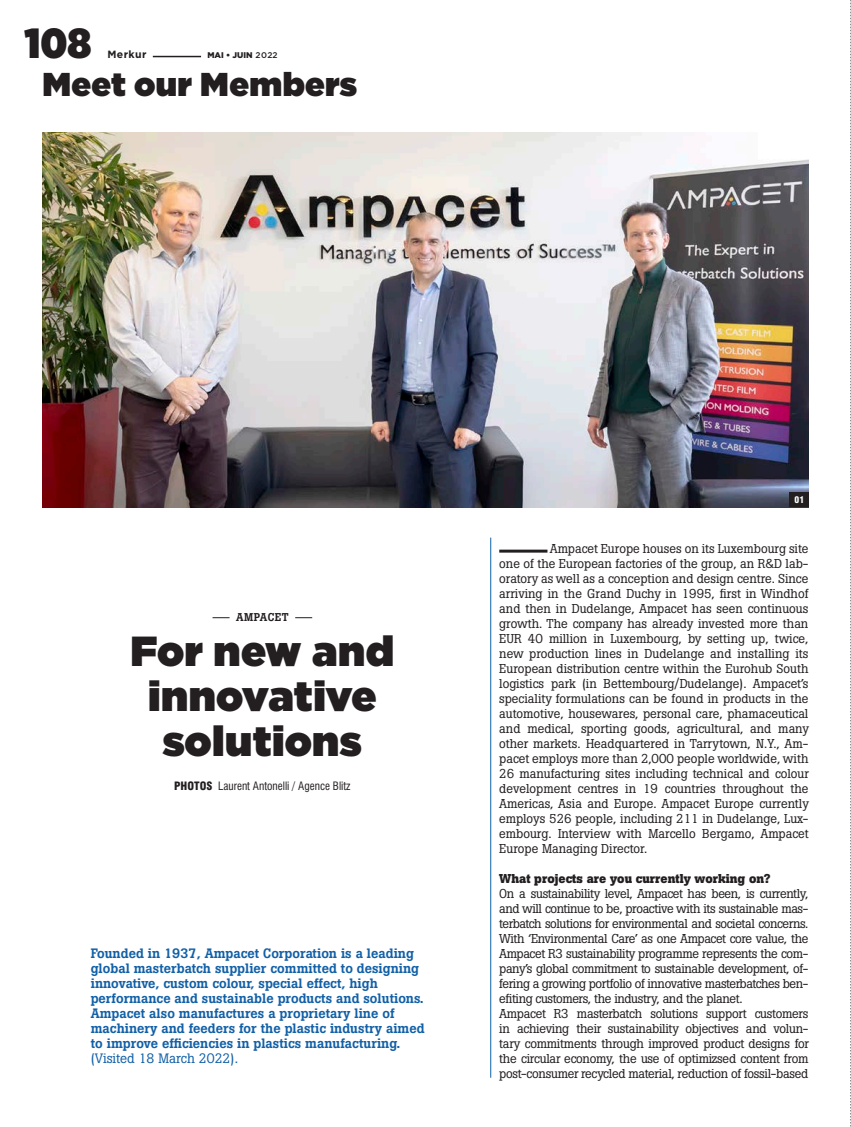
<style>
.page{position:relative;width:851px;height:1127px;background:#fff}
.page>*{position:absolute;margin:0;border:0;box-sizing:border-box;transform-origin:0 0}
.t1{font:42px/45px "Gotham Ultra";letter-spacing:.005em;color:#231f20;text-align:center}
.t2{font:900 42px "Gotham Narrow";color:#231f20}
.t3{font:33px "Gotham Ultra";letter-spacing:.01em;color:#231f20}
.t4{font:500 13.5px/15px "Boton Pro";color:#1160a7}
.t5{font:13.5px "Boton Pro";color:#1160a7}
.t6{font:12.75px/15px "Boton Pro";letter-spacing:-.03em;color:#231f20;text-align:justify}
.t7{font:700 12.75px "Boton Pro";color:#231f20}
.t8{font:condensed 11.25px "Swiss 721 BT";color:#231f20}
.t9{font:500 11.25px "Boton Pro";letter-spacing:.03em;color:#231f20}
.t10{font:700 10.5px "Gotham";letter-spacing:.035em;color:#231f20}
.t11{font:900 condensed 9px "Swiss 721 BT";color:#fff}
.t12{font:900 8.25px "Gotham";color:#231f20}
.s1{font-weight:500}
.s2{font-weight:900}
</style>
<div class="page">
<svg style="left:850px;top:0;width:1px;height:1127px"></svg>
<img style="left:43px;top:133px;width:765px;height:374px">
<hr style="left:499px;top:550px;width:48px;height:3px;background:#231f20">
<hr style="left:490px;top:538px;width:1px;height:540px;background:#1160a7">
<svg style="left:212px;top:617px;width:17px;height:1px"></svg>
<svg style="left:295px;top:617px;width:17px;height:1px"></svg>
<hr style="left:153px;top:56px;width:48px;height:1px;background:#231f20">
<div style="left:789px;top:492px;width:19px;height:15px;background:#231f20"></div>
<h1 class="t2" style="left:25px;top:14px;width:68px">108</h1>
<p class="t10" style="left:107px;top:48px;width:40px">Merkur</p>
<p class="t12" style="left:207px;top:50px;width:72px">MAI • JUIN <span class="s1">2022</span></p>
<h2 class="t3" style="left:43px;top:65px;width:316px">Meet our Members</h2>
<p class="t9" style="left:236px;top:610px;width:54px">AMPACET</p>
<h1 class="t1" style="left:131px;top:628px;width:265px">For new and innovative solutions</h1>
<p class="t8" style="left:174px;top:779px;width:178px"><span class="s2">PHOTOS</span> Laurent Antonelli / Agence Blitz</p>
<p class="t4" style="left:91px;top:945px;width:335px">Founded in 1937, Ampacet Corporation is a leading global masterbatch supplier committed to designing innovative, custom colour, special effect, high performance and sustainable products and solutions.<br>Ampacet also manufactures a proprietary line of machinery and feeders for the plastic industry aimed to improve efficiencies in plastics manufacturing.</p>
<p class="t5" style="left:91px;top:1049px;width:149px">(Visited 18 March 2022).</p>
<p class="t11" style="left:794px;top:494px;width:11px">01</p>
<p class="t6" style="left:499px;top:541px;width:311px;text-indent:51px">Ampacet Europe houses on its Luxembourg site one of the European factories of the group, an R&amp;D lab&shy;oratory as well as a conception and design centre. Since arriving in the Grand Duchy in 1995, first in Windhof and then in Dudelange, Ampacet has seen continuous growth. The company has already invested more than EUR 40 million in Luxembourg, by setting up, twice, new production lines in Dudelange and installing its European distribution centre within the Eurohub South logistics park (in Bettembourg/Dudelange). Ampacet’s speciality formulations can be found in products in the automotive, housewares, personal care, phamaceutical and medical, sporting goods, agricultural, and many other markets. Headquartered in Tarrytown, N.Y., Am&shy;pacet employs more than 2,000 people worldwide, with 26 manufacturing sites including technical and colour development centres in 19 countries throughout the Americas, Asia and Europe. Ampacet Europe currently employs 526 people, including 211 in Dudelange, Lux&shy;embourg. Interview with Marcello Bergamo, Ampacet Europe Managing Director.</p>
<p class="t7" style="left:499px;top:870px;width:273px">What projects are you currently working on?</p>
<p class="t6" style="left:499px;top:885px;width:311px;text-align:left">On a sustainability level, Ampacet has been, is currently, and will continue to be, proactive with its sustainable mas&shy;terbatch solutions for environmental and societal concerns.<br>With ‘Environmental Care’ as one Ampacet core value, the Ampacet R3 sustainability programme represents the com&shy;pany’s global commitment to sustainable development, of&shy;fering a growing portfolio of innovative masterbatches ben&shy;efiting customers, the industry, and the planet.<br>Ampacet R3 masterbatch solutions support customers in achieving their sustainability objectives and volun&shy;tary commitments through improved product designs for the circular economy, the use of optimizsed content from post-consumer recycled material, reduction of fossil-based</p>
</div>
